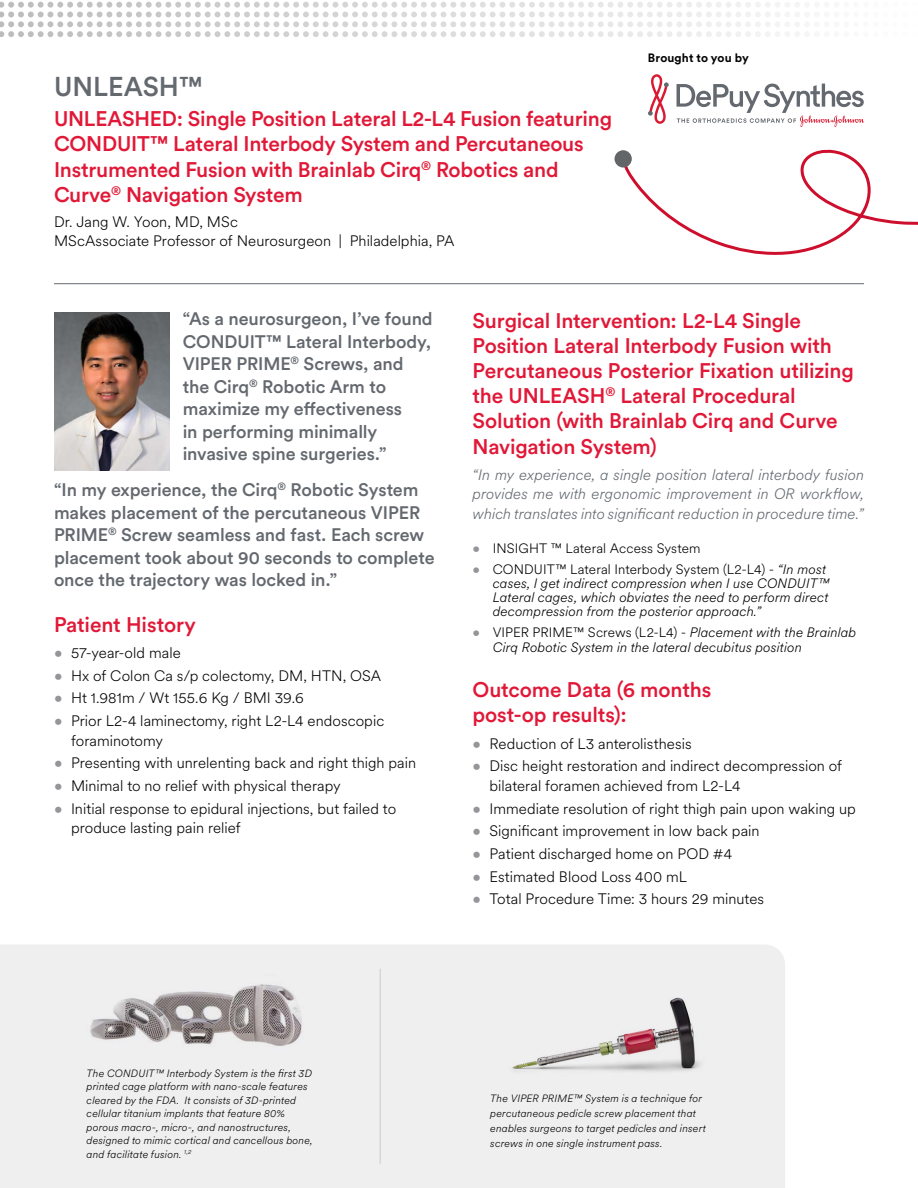
<style>
.page{position:relative;width:918px;height:1188px;background:#fff}
.page>*{position:absolute;margin:0;border:0;box-sizing:border-box;transform-origin:0 0}
._01_Headline{font:500 27px "J&J Circular";color:#64696f}
._03_Paragraph_Header{font:500 21px/25.2px "J&J Circular";letter-spacing:-.01em;color:#e11837}
._02_Headline_sub{font:500 21px/25.5px "J&J Circular";letter-spacing:-.01em;color:#e11837}
._04_Subhead{font:500 18px/22.5px "J&J Circular";letter-spacing:-.005em;color:#64696f}
._14_Author_Info{font:300 15px/19.5px "J&J Circular";color:#000}
.Body_Copy_Quote{font:italic 300 15px/19.5px "J&J Circular";letter-spacing:.005em;color:#64696f;text-align:justify}
.t1{font:italic 300 13.5px/14.2px "J&J Circular";letter-spacing:.01em;color:#000}
.t2{font:300 13.5px "J&J Circular";letter-spacing:.01em;color:#000}
._05_Body_Copy{font:700 12px "J&J Circular";letter-spacing:.01em;color:#000}
.Sidebar_Info{font:italic 300 10.5px/13.5px "J&J Circular";letter-spacing:.02em;color:#000}
.Body{font:italic 300 10.5px/15px "J&J Circular";letter-spacing:.02em;color:#000}
.s1{color:#939598}
.s2{font-style:normal;color:#939598}
.s3{font-style:normal}
</style>
<div class="page">
<svg style="left:0;top:2px;width:786px;height:35px"></svg>
<hr style="left:54px;top:283px;width:810px;height:1px;background:#64696f">
<img style="left:54px;top:312px;width:115px;height:158px">
<div style="left:0;top:945px;width:785px;height:243px;background:#efeff0"></div>
<img style="left:505px;top:994px;width:202px;height:88px">
<hr style="left:380px;top:969px;width:1px;height:195px;background:#c9cacb">
<img style="left:79px;top:975px;width:235px;height:80px">
<svg style="left:648px;top:74px;width:21px;height:50px"></svg>
<svg style="left:677px;top:84px;width:187px;height:43px"></svg>
<svg style="left:620px;top:149px;width:298px;height:106px"></svg>
<div style="left:615px;top:150px;width:17px;height:18px;background:#636569;border-radius:50%"></div>
<p class="_01_Headline" style="left:54px;top:68px;width:150px">UNLEASH™</p>
<p class="_02_Headline_sub" style="left:54px;top:105px;width:560px">UNLEASHED: Single Position Lateral L2-L4 Fusion featuring CONDUIT™ Lateral Interbody System and Percutaneous Instrumented Fusion with Brainlab Cirq<sup>®</sup> Robotics and Curve<sup>®</sup> Navigation System</p>
<p class="_14_Author_Info" style="left:54px;top:211px;width:402px">Dr. Jang W. Yoon, MD, MSc<br>MScAssociate Professor of Neurosurgeon | Philadelphia, PA</p>
<p class="_05_Body_Copy" style="left:648px;top:50px;width:102px">Brought to you by</p>
<p class="_04_Subhead" style="left:183px;top:307px;width:252px">“As a neurosurgeon, I’ve found<br>CONDUIT™ Lateral Interbody,<br>VIPER PRIME<sup>®</sup> Screws, and the Cirq<sup>®</sup> Robotic Arm to maximize my effectiveness<br>in performing minimally invasive spine surgeries.”</p>
<p class="_04_Subhead" style="left:54px;top:478px;width:382px">“In my experience, the Cirq<sup>®</sup> Robotic System makes placement of the percutaneous VIPER PRIME<sup>®</sup> Screw seamless and fast. Each screw placement took about 90 seconds to complete once the trajectory was locked in.”</p>
<p class="_03_Paragraph_Header" style="left:54px;top:611px;width:143px">Patient History</p>
<p class="_14_Author_Info" style="left:54px;top:642px;width:128px"><span class="s1">•</span> 57-year-old male</p>
<p class="_14_Author_Info" style="left:54px;top:665px;width:329px"><span class="s1">•</span> Hx of Colon Ca s/p colectomy, DM, HTN, OSA</p>
<p class="_14_Author_Info" style="left:54px;top:688px;width:251px"><span class="s1">•</span> Ht 1.981m / Wt 155.6 Kg / BMI 39.6</p>
<p class="_14_Author_Info" style="left:71px;top:711px;width:315px;text-indent:-17px"><span class="s1">•</span> Prior L2-4 laminectomy, right L2-L4 endoscopic foraminotomy</p>
<p class="_14_Author_Info" style="left:54px;top:753px;width:364px"><span class="s1">•</span> Presenting with unrelenting back and right thigh pain</p>
<p class="_14_Author_Info" style="left:54px;top:775px;width:288px"><span class="s1">•</span> Minimal to no relief with physical therapy</p>
<p class="_14_Author_Info" style="left:71px;top:798px;width:327px;text-indent:-17px"><span class="s1">•</span> Initial response to epidural injections, but failed to produce lasting pain relief</p>
<p class="_03_Paragraph_Header" style="left:472px;top:307px;width:383px">Surgical Intervention: L2-L4 Single Position Lateral Interbody Fusion with Percutaneous Posterior Fixation utilizing the UNLEASH<sup>®</sup> Lateral Procedural Solution (with Brainlab Cirq and Curve Navigation System)</p>
<p class="Body_Copy_Quote" style="left:472px;top:464px;width:393px">“In my experience, a single position lateral interbody fusion provides me with ergonomic improvement in OR workflow, which translates into significant reduction in procedure time.”</p>
<p class="t2" style="left:472px;top:539px;width:230px"><span class="s1">•</span> INSIGHT ™ Lateral Access System</p>
<p class="t1" style="left:493px;top:561px;width:338px;text-indent:-20px"><span class="s2">•</span> <span class="s3">CONDUIT™ Lateral Interbody System (L2-L4) -</span> “In most cases, I get indirect compression when I use CONDUIT™ Lateral cages, which obviates the need to perform direct decompression from the posterior approach.”</p>
<p class="t1" style="left:493px;top:625px;width:365px;text-indent:-20px"><span class="s2">•</span> <span class="s3">VIPER PRIME™ Screws (L2-L4) -</span> Placement with the Brainlab<br>Cirq Robotic System in the lateral decubitus position</p>
<p class="_03_Paragraph_Header" style="left:472px;top:676px;width:240px">Outcome Data (6 months post-op results):</p>
<p class="_14_Author_Info" style="left:472px;top:733px;width:221px"><span class="s1">•</span> Reduction of L3 anterolisthesis</p>
<p class="_14_Author_Info" style="left:490px;top:756px;width:354px;text-indent:-17px"><span class="s1">•</span> Disc height restoration and indirect decompression of bilateral foramen achieved from L2-L4</p>
<p class="_14_Author_Info" style="left:472px;top:798px;width:385px"><span class="s1">•</span> Immediate resolution of right thigh pain upon waking up</p>
<p class="_14_Author_Info" style="left:472px;top:821px;width:289px"><span class="s1">•</span> Significant improvement in low back pain</p>
<p class="_14_Author_Info" style="left:472px;top:843px;width:261px"><span class="s1">•</span> Patient discharged home on POD #4</p>
<p class="_14_Author_Info" style="left:472px;top:866px;width:216px"><span class="s1">•</span> Estimated Blood Loss 400 mL</p>
<p class="_14_Author_Info" style="left:472px;top:889px;width:293px"><span class="s1">•</span> Total Procedure Time: 3 hours 29 minutes</p>
<p class="Sidebar_Info" style="left:87px;top:1066px;width:228px">The CONDUIT™ Interbody System is the first 3D printed cage platform with nano-scale features cleared by the FDA. It consists of 3D-printed cellular titanium implants that feature 80% porous macro-, micro-, and nanostructures, designed to mimic cortical and cancellous bone, and facilitate fusion. <sup>1,2</sup></p>
<p class="Body" style="left:490px;top:1091px;width:217px">The VIPER PRIME™ System is a technique for percutaneous pedicle screw placement that enables surgeons to target pedicles and insert screws in one single instrument pass.</p>
</div>
